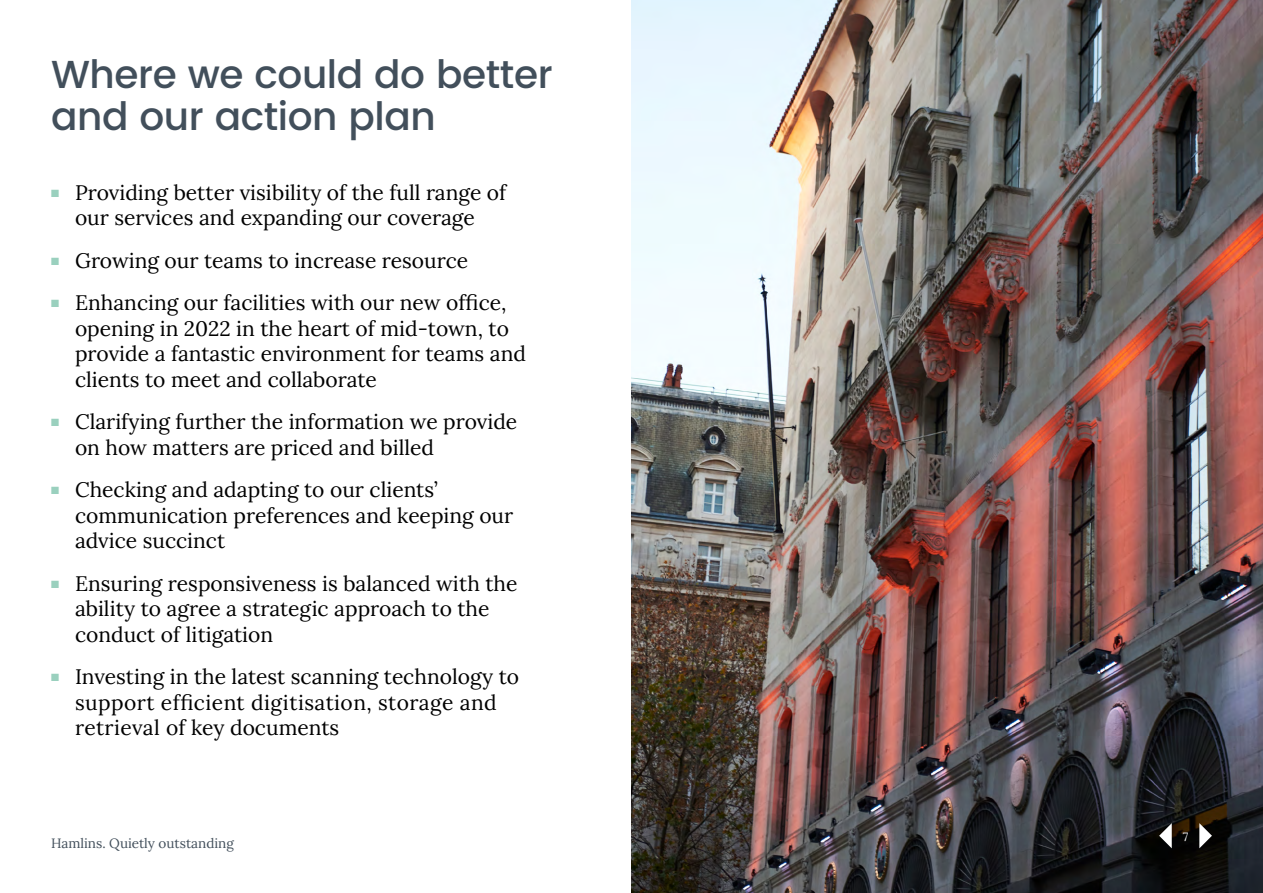
<style>
.page{position:relative;width:1263px;height:893px;background:#fff}
.page>*{position:absolute;margin:0;border:0;box-sizing:border-box;transform-origin:0 0}
.t1{font:500 39px/42px "Poppins";letter-spacing:-.01em;color:#424f5b}
.t2{font:21px/25.5px "Lora";color:#000}
.t3{font:13.5px "Lora";color:#424f5b}
.t4{font:12px "Lora";color:#fff}
.s1{color:#9ad0be}
</style>
<div class="page">
<img style="left:631px;top:0;width:632px;height:893px">
<svg style="left:1199px;top:823px;width:13px;height:25px"></svg>
<svg style="left:1159px;top:823px;width:13px;height:25px"></svg>
<h1 class="t1" style="left:51px;top:54px;width:503px">Where we could do better and our action plan</h1>
<p class="t2" style="left:51px;top:178px;width:457px;text-align:center"><span class="s1">■</span> Providing better visibility of the full range of our services and expanding our coverage</p>
<p class="t2" style="left:51px;top:246px;width:419px"><span class="s1">■</span> Growing our teams to increase resource</p>
<p class="t2" style="left:75px;top:289px;width:452px;text-indent:-24px"><span class="s1">■</span> Enhancing our facilities with our new office, opening in 2022 in the heart of mid-town, to provide a fantastic environment for teams and clients to meet and collaborate</p>
<p class="t2" style="left:75px;top:408px;width:444px;text-indent:-24px"><span class="s1">■</span> Clarifying further the information we provide on how matters are priced and billed</p>
<p class="t2" style="left:75px;top:476px;width:440px;text-indent:-24px"><span class="s1">■</span> Checking and adapting to our clients’ communication preferences and keeping our advice succinct</p>
<p class="t2" style="left:75px;top:569px;width:444px;text-indent:-24px"><span class="s1">■</span> Ensuring responsiveness is balanced with the ability to agree a strategic approach to the conduct of litigation</p>
<p class="t2" style="left:75px;top:663px;width:446px;text-indent:-24px"><span class="s1">■</span> Investing in the latest scanning technology to support efficient digitisation, storage and retrieval of key documents</p>
<p class="t3" style="left:51px;top:833px;width:184px">Hamlins. Quietly outstanding</p>
<p class="t4" style="left:1183px;top:828px;width:7px">7</p>
</div>
